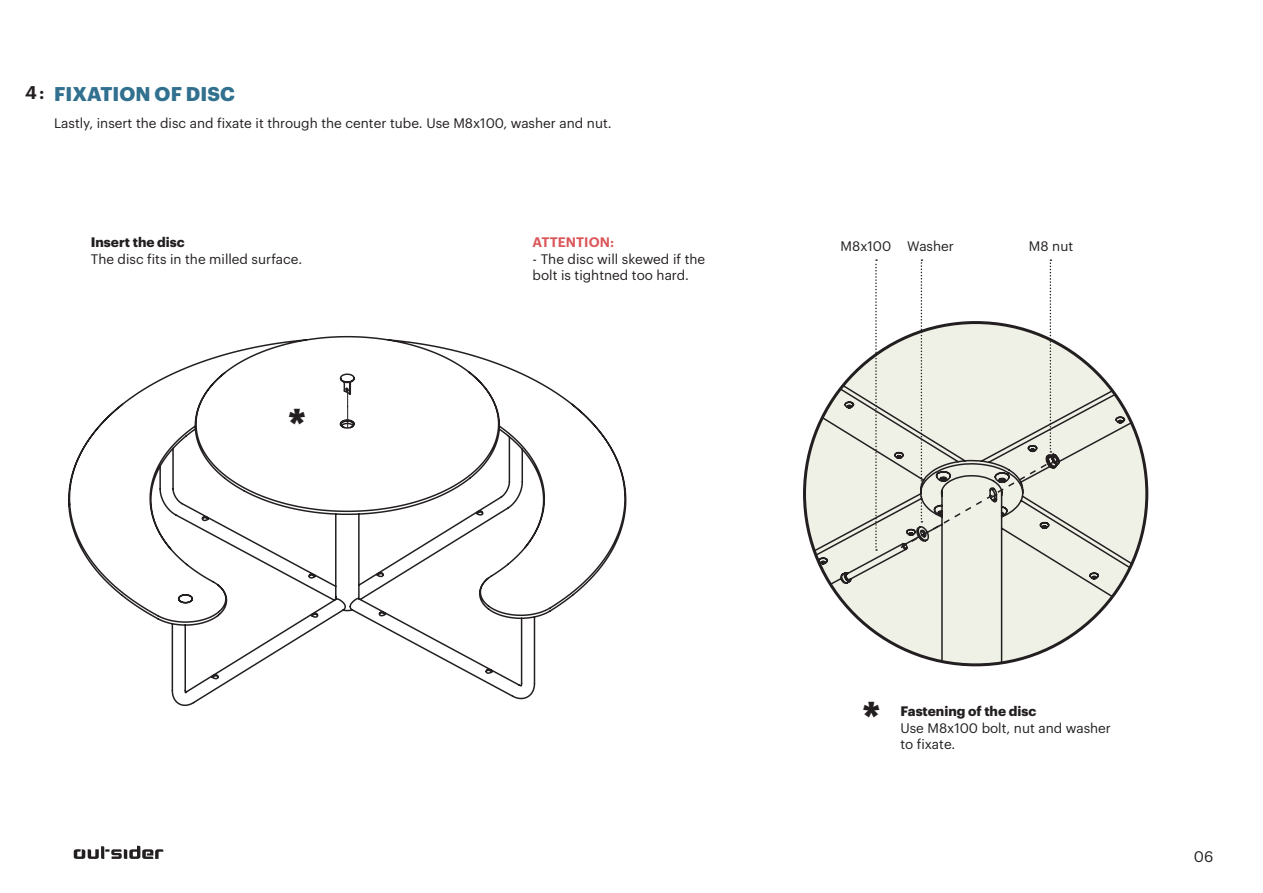
<style>
.page{position:relative;width:1263px;height:893px;background:#fff}
.page>*{position:absolute;margin:0;border:0;box-sizing:border-box;transform-origin:0 0}
.t1{font:700 42px "Graphik";color:#231f20}
.t2{font:700 19.5px "Graphik";letter-spacing:.005em;color:#31708f}
.t3{font:600 18px "Graphik";color:#231f20}
.t4{font:15px "Graphik";color:#231f20}
.t5{font:13.5px/16.2px "Graphik";color:#231f20}
.t6{font:700 13.5px "Graphik";color:#231f20}
.t7{font:600 13.5px "Graphik";letter-spacing:.005em;color:#db5659}
</style>
<div class="page">
<svg style="left:74px;top:846px;width:89px;height:13px"></svg>
<svg style="left:68px;top:335px;width:559px;height:371px"></svg>
<svg style="left:347px;top:388px;width:1px;height:39px"></svg>
<svg style="left:804px;top:326px;width:343px;height:339px"></svg>
<svg style="left:875px;top:259px;width:2px;height:292px"></svg>
<svg style="left:899px;top:259px;width:152px;height:290px"></svg>
<p class="t3" style="left:25px;top:78px;width:21px">4 :</p>
<p class="t2" style="left:54px;top:79px;width:182px">FIXATION OF DISC</p>
<p class="t5" style="left:54px;top:113px;width:559px">Lastly, insert the disc and fixate it through the center tube. Use M8x100, washer and nut.</p>
<p class="t6" style="left:91px;top:232px;width:96px">Insert the disc</p>
<p class="t5" style="left:91px;top:249px;width:213px">The disc fits in the milled surface.</p>
<p class="t1" style="left:288px;top:392px;width:20px">*</p>
<p class="t7" style="left:533px;top:232px;width:83px">ATTENTION:</p>
<p class="t5" style="left:533px;top:249px;width:174px">- The disc will skewed if the bolt is tightned too hard.</p>
<p class="t5" style="left:841px;top:237px;width:52px">M8x100</p>
<p class="t5" style="left:907px;top:237px;width:48px">Washer</p>
<p class="t5" style="left:1029px;top:237px;width:46px">M8 nut</p>
<p class="t1" style="left:862px;top:686px;width:20px">*</p>
<p class="t6" style="left:900px;top:701px;width:137px">Fastening of the disc</p>
<p class="t5" style="left:900px;top:718px;width:212px">Use M8x100 bolt, nut and washer to fixate.</p>
<p class="t4" style="left:1194px;top:845px;width:21px">06</p>
</div>
